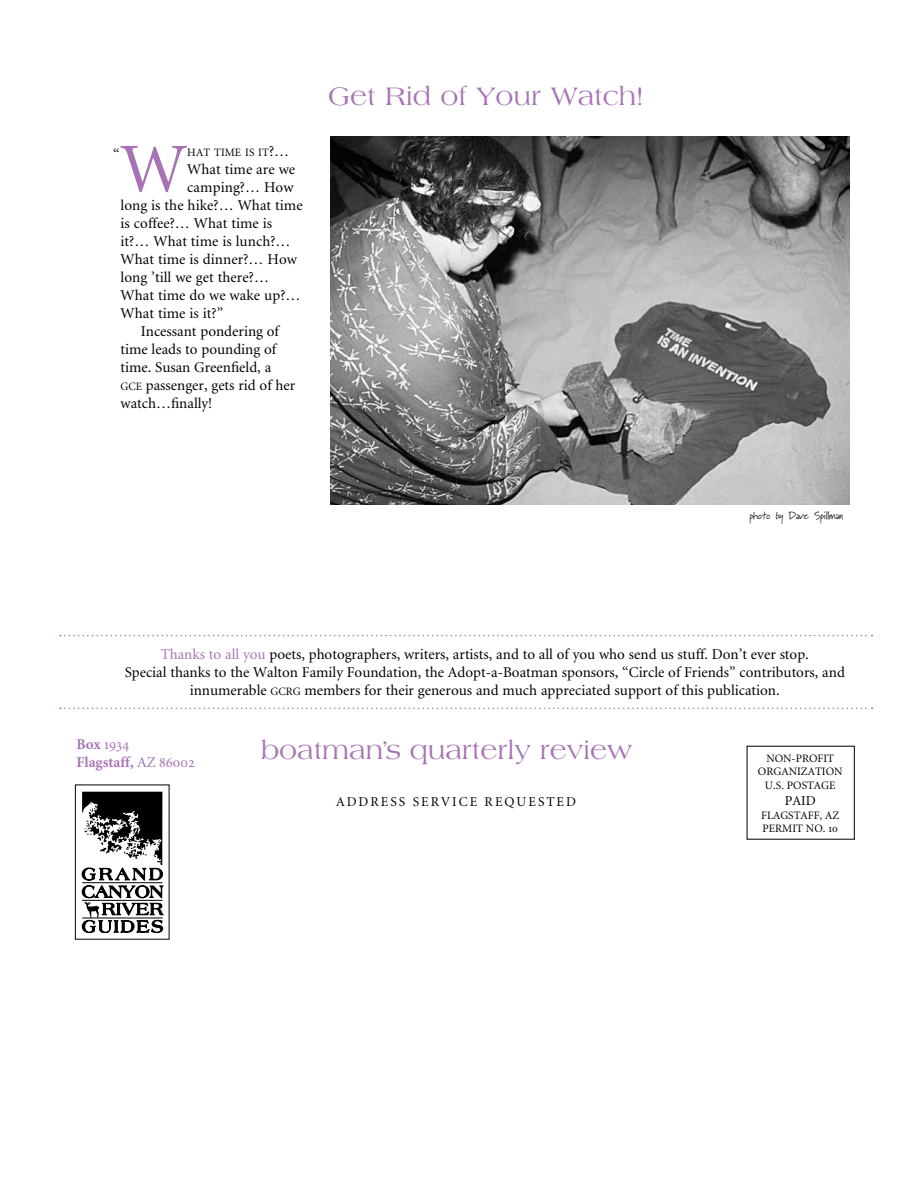
<style>
.page{position:relative;width:918px;height:1188px;background:#fff}
.page>*{position:absolute;margin:0;border:0;box-sizing:border-box;transform-origin:0 0}
.t1{font:70.35px "Minion";color:#a773b4}
.t2{font:27px "Americana";color:#a773b4}
.t3{font:15px/18px "Minion";color:#000;text-align:center}
.t4{font:700 15px "Minion";color:#a773b4}
.t5{font:15px "Minion Exp";color:#a773b4}
.t6{font:13.65px "Minion";color:#000}
.t7{font:13.5px "Minion";letter-spacing:.15em;color:#000}
.t8{font:11.4px/13.6px "Minion";color:#000;text-align:center}
.t9{font:11.25px "Minion";letter-spacing:.005em;color:#000}
.t10{font:10.5px "Marydale";color:#000}
.s1{font-size:15px}
.s2{font-size:11.25px}
.s3{color:#a773b4}
.s4{font-family:"Minion";font-weight:700}
.s5{font-weight:400}
.s6{font-family:"Minion Exp";font-weight:400}
.s7{font-family:"Minion Exp"}
</style>
<div class="page">
<svg style="left:60px;top:635px;width:813px;height:1px"></svg>
<svg style="left:60px;top:708px;width:813px;height:1px"></svg>
<img style="left:331px;top:137px;width:519px;height:367px">
<svg style="left:82px;top:792px;width:82px;height:141px"></svg>
<hr style="left:82px;top:882px;width:81px;height:1px;background:#000">
<hr style="left:82px;top:900px;width:80px;height:1px;background:#000">
<hr style="left:82px;top:918px;width:81px;height:1px;background:#000">
<div style="left:75px;top:785px;width:94px;height:155px;border:1px solid #000"></div>
<h1 class="t1" style="left:121px;top:135px;width:68px">W</h1>
<p class="t9" style="left:187px;top:147px;width:103px">HAT TIME IS IT<span class="s1">?…</span></p>
<p class="t3" style="left:113px;top:146px;width:8px">“</p>
<p class="t3" style="left:187px;top:160px;width:109px">What time are we</p>
<p class="t3" style="left:187px;top:178px;width:108px">camping?… How</p>
<p class="t3" style="left:121px;top:196px;width:184px">long is the hike?… What time</p>
<p class="t3" style="left:121px;top:214px;width:153px">is coffee?… What time is</p>
<p class="t3" style="left:121px;top:232px;width:172px">it?… What time is lunch?…</p>
<p class="t3" style="left:121px;top:250px;width:178px">What time is dinner?… How</p>
<p class="t3" style="left:121px;top:268px;width:150px">long ’till we get there?…</p>
<p class="t3" style="left:121px;top:286px;width:182px">What time do we wake up?…</p>
<p class="t3" style="left:121px;top:304px;width:104px">What time is it?”</p>
<p class="t3" style="left:141px;top:322px;width:140px">Incessant pondering of</p>
<p class="t3" style="left:121px;top:340px;width:157px">time leads to pounding of</p>
<p class="t3" style="left:121px;top:358px;width:152px">time. Susan Greenfield, a</p>
<p class="t3" style="left:121px;top:376px;width:176px"><span class="s2">GCE</span> passenger, gets rid of her</p>
<p class="t3" style="left:121px;top:394px;width:93px">watch…finally!</p>
<h2 class="t2" style="left:328px;top:81px;width:317px">Get Rid of Your Watch!</h2>
<p class="t10" style="left:750px;top:509px;width:95px">photo by Dave Spillman</p>
<p class="t3" style="left:125px;top:646px;width:722px"><span class="s3">Thanks to all you</span> poets, photographers, writers, artists, and to all of you who send us stuff. Don’t ever stop.<br>Special thanks to the Walton Family Foundation, the Adopt-a-Boatman sponsors, “Circle of Friends” contributors, and innumerable <span class="s2">GCRG</span> members for their generous and much appreciated support of this publication.</p>
<p class="t5" style="left:76px;top:738px;width:54px"><span class="s4">Box</span> 1934</p>
<p class="t4" style="left:76px;top:755px;width:120px">Flagstaff, <span class="s5">AZ</span> <span class="s6">86002</span></p>
<p class="t8" style="left:758px;top:751px;width:86px">NON-PROFIT<br>ORGANIZATION<br>U.S. POSTAGE</p>
<p class="t6" style="left:785px;top:794px;width:32px">PAID</p>
<p class="t8" style="left:761px;top:809px;width:80px;text-align:left">FLAGSTAFF, AZ<br>PERMIT NO. <span class="s7">1</span><span class="s7">0</span></p>
<h2 class="t2" style="left:261px;top:735px;width:373px">boatman’s quarterly review</h2>
<p class="t7" style="left:336px;top:795px;width:241px">ADDRESS SERVICE REQUESTED</p>
</div>
